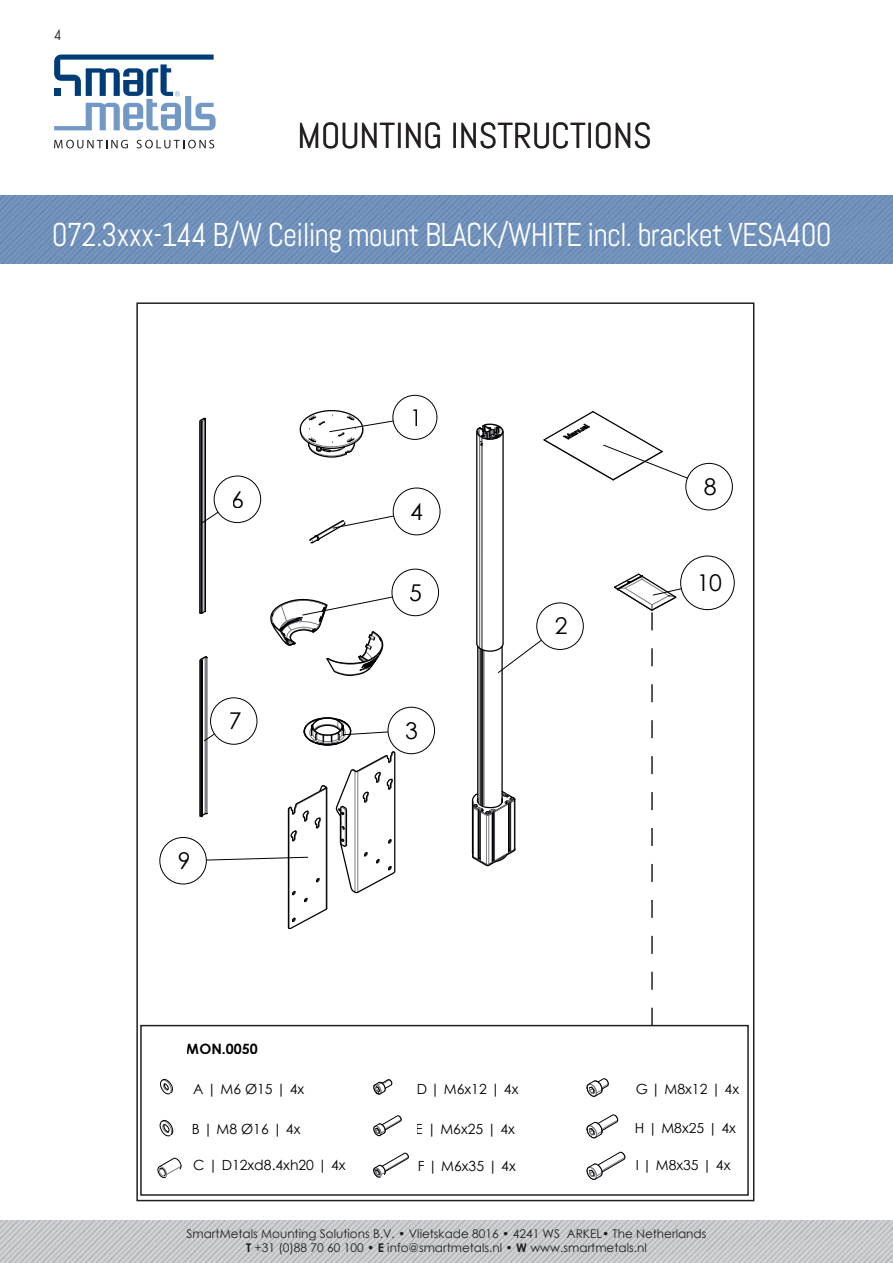
<style>
.page{position:relative;width:893px;height:1263px;background:#fff}
.page>*{position:absolute;margin:0;border:0;box-sizing:border-box;transform-origin:0 0}
.t1{font:36px "Abel";color:#231f20}
.t2{font:33px "Abel";letter-spacing:-.025em;color:#fff;scale:.94 1}
.t3{font:23.1px "Century Gothic";color:#000}
.t4{font:15px "Abel";color:#231f20}
.t5{font:700 14.25px "Century Gothic";color:#000}
.t6{font:13.95px "Century Gothic";color:#000}
.t7{font:12px/14.4px "Century Gothic";color:#231f20;text-align:center}
.s1{font-weight:700}
</style>
<div class="page">
<img style="left:0;top:196px;width:893px;height:68px">
<img style="left:0;top:1220px;width:893px;height:43px">
<svg style="left:54px;top:140px;width:74px;height:8px"></svg>
<svg style="left:137px;top:140px;width:77px;height:8px"></svg>
<svg style="left:54px;top:55px;width:162px;height:75px"></svg>
<div style="left:393px;top:395px;width:44px;height:45px;border:1px solid #000;border-radius:50%"></div>
<div style="left:393px;top:488px;width:47px;height:47px;border:1px solid #000;border-radius:50%"></div>
<div style="left:392px;top:569px;width:47px;height:47px;border:1px solid #000;border-radius:50%"></div>
<svg style="left:183px;top:408px;width:234px;height:521px"></svg>
<div style="left:160px;top:837px;width:46px;height:47px;background:#fff;border-radius:50%"></div>
<div style="left:160px;top:837px;width:47px;height:47px;border:1px solid #000;border-radius:50%"></div>
<div style="left:686px;top:463px;width:46px;height:47px;border:1px solid #000;border-radius:50%"></div>
<svg style="left:157px;top:1157px;width:25px;height:22px"></svg>
<svg style="left:160px;top:1120px;width:13px;height:17px"></svg>
<svg style="left:160px;top:1079px;width:13px;height:16px"></svg>
<svg style="left:586px;top:1151px;width:40px;height:29px"></svg>
<svg style="left:586px;top:1114px;width:33px;height:25px"></svg>
<svg style="left:586px;top:1078px;width:23px;height:19px"></svg>
<svg style="left:373px;top:1152px;width:36px;height:26px"></svg>
<svg style="left:373px;top:1115px;width:29px;height:22px"></svg>
<svg style="left:373px;top:1079px;width:20px;height:16px"></svg>
<div style="left:140px;top:1025px;width:609px;height:171px;border:2px solid #231f20"></div>
<svg style="left:471px;top:411px;width:239px;height:615px"></svg>
<p class="t4" style="left:54px;top:26px;width:9px">4</p>
<h1 class="t1" style="left:298px;top:112px;width:356px">MOUNTING INSTRUCTIONS</h1>
<h2 class="t2" style="left:52px;top:214px;width:831px">072.3xxx-144 B/W Ceiling mount BLACK/WHITE incl. bracket VESA400</h2>
<h3 class="t3" style="left:232px;top:483px;width:14px">6</h3>
<h3 class="t3" style="left:228px;top:705px;width:14px">7</h3>
<h3 class="t3" style="left:178px;top:844px;width:14px">9</h3>
<h3 class="t3" style="left:409px;top:401px;width:14px">1</h3>
<h3 class="t3" style="left:411px;top:495px;width:14px">4</h3>
<h3 class="t3" style="left:410px;top:576px;width:14px">5</h3>
<h3 class="t3" style="left:406px;top:714px;width:14px">3</h3>
<h3 class="t3" style="left:555px;top:610px;width:14px">2</h3>
<h3 class="t3" style="left:704px;top:470px;width:14px">8</h3>
<h3 class="t3" style="left:696px;top:567px;width:27px">10</h3>
<p class="t5" style="left:187px;top:1038px;width:73px">MON.0050</p>
<p class="t6" style="left:193px;top:1079px;width:113px">A | M6 Ø15 | 4x</p>
<p class="t6" style="left:191px;top:1119px;width:110px">B | M8 Ø16 | 4x</p>
<p class="t6" style="left:193px;top:1155px;width:154px">C | D12xd8.4xh20 | 4x</p>
<p class="t6" style="left:416px;top:1079px;width:104px">D | M6x12 | 4x</p>
<p class="t6" style="left:416px;top:1119px;width:101px">E | M6x25 | 4x</p>
<p class="t6" style="left:417px;top:1156px;width:100px">F | M6x35 | 4x</p>
<p class="t6" style="left:635px;top:1079px;width:105px">G | M8x12 | 4x</p>
<p class="t6" style="left:635px;top:1119px;width:103px">H | M8x25 | 4x</p>
<p class="t6" style="left:636px;top:1155px;width:96px">I | M8x35 | 4x</p>
<p class="t7" style="left:187px;top:1226px;width:521px">SmartMetals Mounting Solutions B.V. • Vlietskade 8016 • 4241 WS ARKEL• The Netherlands<br><span class="s1">T</span> +31 (0)88 70 60 100 • <span class="s1">E</span> info@smartmetals.nl • <span class="s1">W</span> www.smartmetals.nl</p>
</div>
